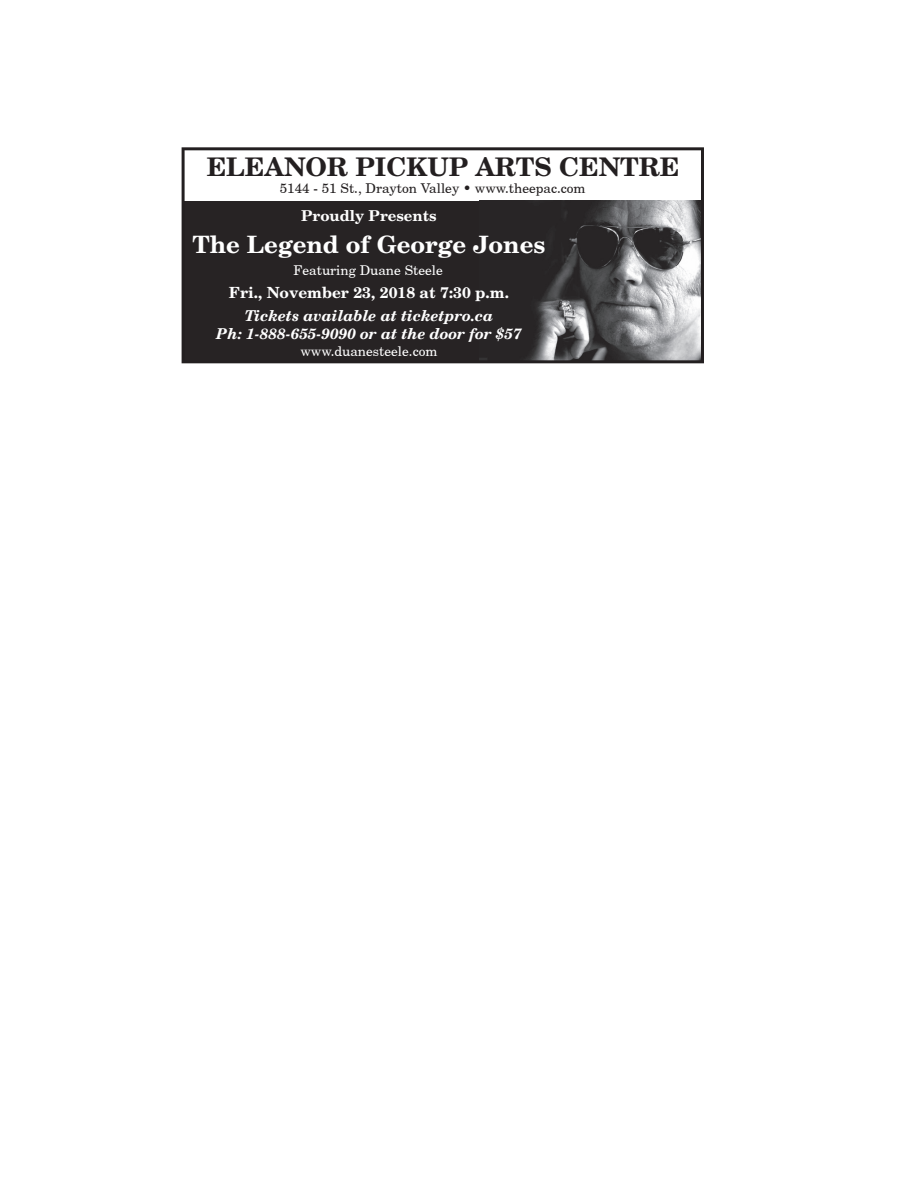
<style>
.page{position:relative;width:918px;height:1188px;background:#fff}
.page>*{position:absolute;margin:0;border:0;box-sizing:border-box;transform-origin:0 0}
.t1{font:700 25.8px "New Brunswick";color:#231f20}
.t2{font:700 24px "New Brunswick";color:#fff}
.t3{font:700 15.45px "New Brunswick";color:#fff}
.t4{font:italic 700 15px/18px "New Brunswick";color:#fff;text-align:center}
.t5{font:700 15px "New Brunswick";color:#fff}
.t6{font:13.5px "New Brunswick Plain";color:#231f20}
.t7{font:13.5px "New Brunswick Plain";color:#fff}
</style>
<div class="page">
<svg style="left:182px;top:147px;width:522px;height:216px;fill:#282526"></svg>
<h1 class="t1" style="left:207px;top:150px;width:474px">ELEANOR PICKUP ARTS CENTRE</h1>
<p class="t5" style="left:301px;top:206px;width:137px">Proudly Presents</p>
<h2 class="t2" style="left:192px;top:229px;width:354px">The Legend of George Jones</h2>
<p class="t3" style="left:229px;top:282px;width:281px">Fri., November 23, 2018 at 7:30 p.m.</p>
<p class="t4" style="left:216px;top:306px;width:307px">Tickets available at ticketpro.ca<br>Ph: 1-888-655-9090 or at the door for $57</p>
<p class="t6" style="left:280px;top:180px;width:307px">5144 - 51 St., Drayton Valley • www.theepac.com</p>
<p class="t7" style="left:293px;top:262px;width:151px">Featuring Duane Steele</p>
<p class="t7" style="left:301px;top:343px;width:138px">www.duanesteele.com</p>
</div>
